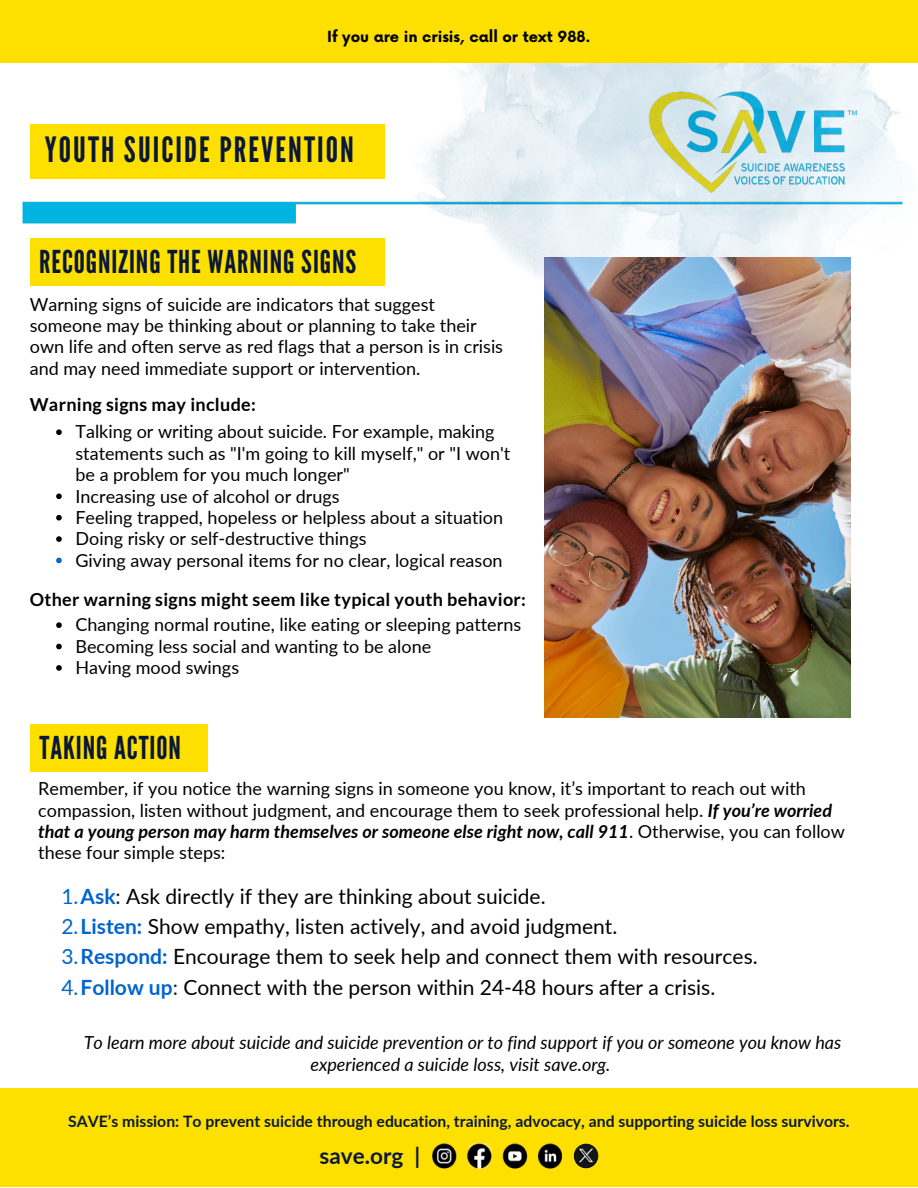
<style>
.page{position:relative;width:918px;height:1188px;background:#fff}
.page>*{position:absolute;margin:0;border:0;box-sizing:border-box;transform-origin:0 0}
.t1{font:34.8px "League Gothic";letter-spacing:.06em;color:#0a1837}
.t2{font:31.5px "League Gothic";letter-spacing:.03em;color:#0a1837}
.t3{font:700 22.5px "Lato";color:#0a1837}
.t4{font:21px "Lato";color:#000}
.t5{font:18px/21.3px "Lato";color:#000}
.t6{font:italic 18px/21.3px "Lato";color:#000;text-align:center}
.t7{font:700 18px "Lato";letter-spacing:.015em;color:#000}
.t8{font:700 15.75px "Lato";color:#0a1837}
.t9{font:700 15px "Now";color:#000}
.s1{font-weight:700;font-style:italic}
.s2{color:#0165cc}
.s3{font-weight:700;color:#0165cc}
.s4{color:#231f20}
</style>
<div class="page">
<img style="left:22px;top:201px;width:374px;height:23px">
<img style="left:396px;top:63px;width:507px;height:270px">
<div style="left:0;top:1089px;width:918px;height:98px;background:#fee000"></div>
<img style="left:432px;top:1144px;width:59px;height:24px">
<img style="left:503px;top:1144px;width:58px;height:24px">
<img style="left:574px;top:1144px;width:24px;height:24px;border-radius:50%">
<div style="left:0;top:0;width:918px;height:63px;background:#fee000"></div>
<div style="left:30px;top:124px;width:355px;height:55px;background:#fee000"></div>
<img style="left:544px;top:257px;width:306px;height:460px">
<svg style="left:56px;top:429px;width:6px;height:6px"></svg>
<svg style="left:56px;top:494px;width:6px;height:5px"></svg>
<svg style="left:56px;top:515px;width:6px;height:6px"></svg>
<svg style="left:56px;top:536px;width:6px;height:6px"></svg>
<svg style="left:56px;top:558px;width:6px;height:5px"></svg>
<svg style="left:56px;top:622px;width:6px;height:6px"></svg>
<svg style="left:56px;top:644px;width:6px;height:5px"></svg>
<svg style="left:56px;top:665px;width:6px;height:6px"></svg>
<div style="left:30px;top:238px;width:355px;height:48px;background:#fee000"></div>
<div style="left:30px;top:724px;width:177px;height:48px;background:#fee000"></div>
<h1 class="t9" style="left:327px;top:28px;width:265px">If you are in crisis, call or text 988.</h1>
<p class="t1" style="left:45px;top:130px;width:311px">YOUTH SUICIDE PREVENTION</p>
<p class="t2" style="left:39px;top:243px;width:319px">RECOGNIZING THE WARNING SIGNS</p>
<p class="t5" style="left:30px;top:293px;width:475px">Warning signs of suicide are indicators that suggest someone may be thinking about or planning to take their own life and often serve as red flags that a person is in crisis and may need immediate support or intervention.</p>
<p class="t7" style="left:30px;top:393px;width:228px">Warning signs may include:</p>
<h5 class="t5" style="left:75px;top:421px;width:436px">Talking or writing about suicide. For example, making statements such as "I'm going to kill myself," or "I won't be a problem for you much longer"</h5>
<h4 class="t5" style="left:75px;top:485px;width:266px">Increasing use of alcohol or drugs</h4>
<p class="t5" style="left:75px;top:506px;width:429px">Feeling trapped, hopeless or helpless about a situation</p>
<p class="t5" style="left:75px;top:528px;width:293px">Doing risky or self-destructive things</p>
<p class="t5" style="left:75px;top:549px;width:429px">Giving away personal items for no clear, logical reason</p>
<p class="t7" style="left:30px;top:588px;width:498px">Other warning signs might seem like typical youth behavior:</p>
<p class="t5" style="left:75px;top:614px;width:447px">Changing normal routine, like eating or sleeping patterns</p>
<h4 class="t5" style="left:75px;top:635px;width:357px">Becoming less social and wanting to be alone</h4>
<p class="t5" style="left:75px;top:656px;width:165px">Having mood swings</p>
<h5 class="t2" style="left:39px;top:729px;width:143px">TAKING ACTION</h5>
<p class="t5" style="left:38px;top:778px;width:808px">Remember, if you notice the warning signs in someone you know, it’s important to reach out with compassion, listen without judgment, and encourage them to seek professional help. <span class="s1">If you’re worried that a young person may harm themselves or someone else right now, call 911</span>. Otherwise, you can follow these four simple steps:</p>
<p class="t4" style="left:61px;top:883px;width:486px"><span class="s2">1.</span><span class="s3">Ask</span><span class="s4">:</span> Ask directly if they are thinking about suicide.</p>
<h1 class="t4" style="left:61px;top:913px;width:558px"><span class="s2">2.</span><span class="s3">Listen:</span> Show empathy, listen actively, and avoid judgment.</h1>
<h5 class="t4" style="left:61px;top:944px;width:698px"><span class="s2">3.</span><span class="s3">Respond:</span> Encourage them to seek help and connect them with resources.</h5>
<p class="t4" style="left:61px;top:974px;width:655px"><span class="s2">4.</span><span class="s3">Follow up</span><span class="s4">:</span> Connect with the person within 24-48 hours after a crisis.</p>
<p class="t6" style="left:84px;top:1032px;width:759px">To learn more about suicide and suicide prevention or to find support if you or someone you know has experienced a suicide loss, visit save.org.</p>
<h1 class="t8" style="left:68px;top:1112px;width:783px">SAVE’s mission: To prevent suicide through education, training, advocacy, and supporting suicide loss survivors.</h1>
<p class="t3" style="left:320px;top:1142px;width:102px">save.org |</p>
</div>
